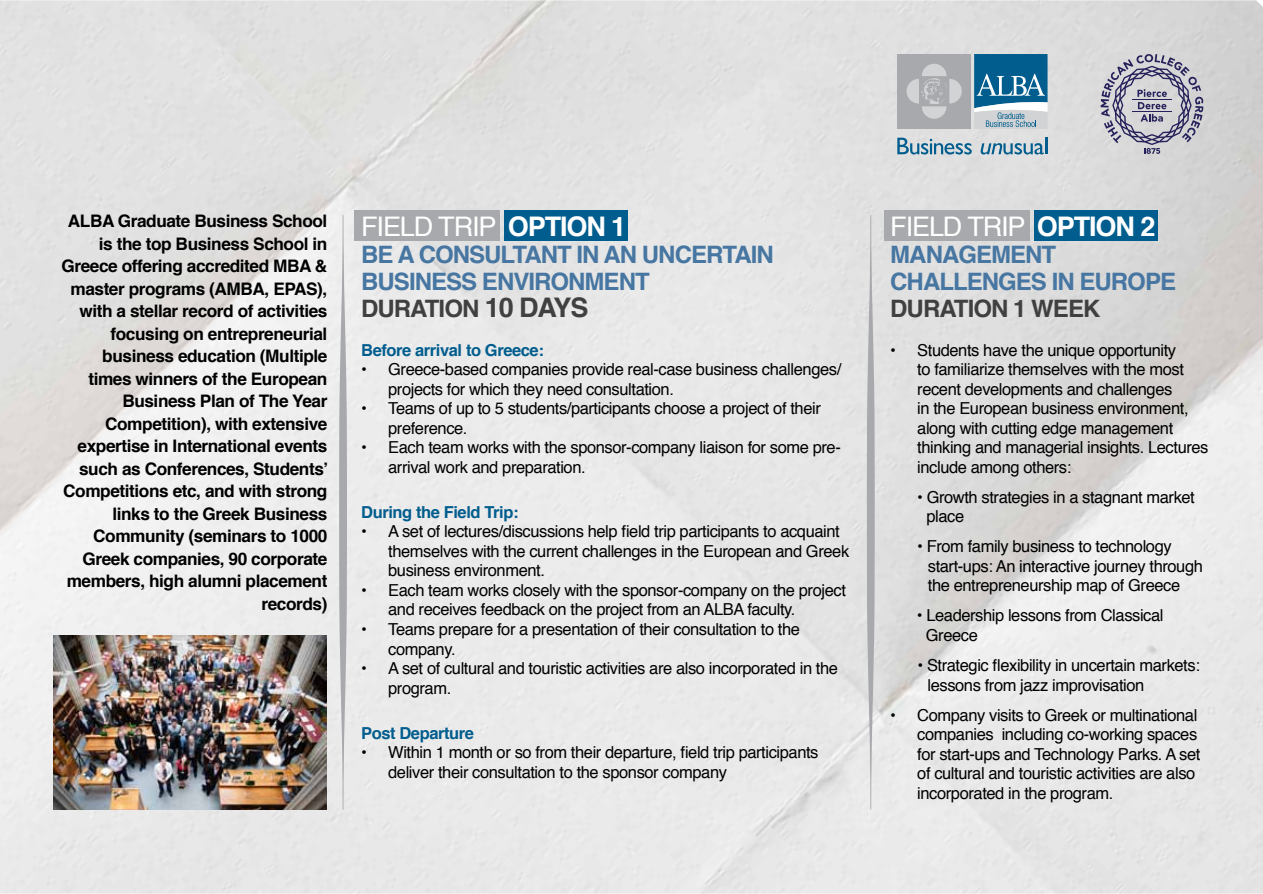
<style>
.page{position:relative;width:1263px;height:894px;background:#fff}
.page>*{position:absolute;margin:0;border:0;box-sizing:border-box;transform-origin:0 0}
.t1{font:27px "Helvetica";letter-spacing:-.04em;color:#fff}
.t2{font:700 24px/27px "Helvetica";letter-spacing:-.04em;color:#4676a1}
.t3{font:700 24px "Helvetica";letter-spacing:-.04em;color:#404040}
.t4{font:700 17.25px/22.5px "Helvetica";letter-spacing:-.025em;color:#000;text-align:right}
.t5{font:16.5px/19.5px "Helvetica";letter-spacing:-.025em;color:#000}
.t6{font:700 16.5px "Helvetica";letter-spacing:-.025em;color:#005d8e}
.s1{font-weight:700}
.s2{color:#404040}
.s3{font-size:27px;color:#404040}
</style>
<div class="page">
<img style="left:0;top:0;width:1263px;height:893px">
<div style="left:355px;top:210px;width:145px;height:31px;background:#a7a9ac"></div>
<div style="left:504px;top:210px;width:124px;height:31px;background:#005d8e"></div>
<div style="left:884px;top:210px;width:146px;height:31px;background:#a7a9ac"></div>
<div style="left:1034px;top:210px;width:123px;height:31px;background:#005d8e"></div>
<svg style="left:867px;top:214px;width:8px;height:596px;background:#bdbec0"></svg>
<svg style="left:339px;top:214px;width:8px;height:596px;background:#c0c1c3"></svg>
<img style="left:54px;top:635px;width:273px;height:175px">
<svg style="left:1100px;top:54px;width:103px;height:100px;background:#afafbb"></svg>
<hr style="left:1132px;top:99px;width:40px;height:1px;background:#25215a">
<hr style="left:1132px;top:111px;width:40px;height:1px;background:#25215a">
<svg style="left:897px;top:138px;width:75px;height:16px"></svg>
<svg style="left:980px;top:138px;width:67px;height:16px"></svg>
<div style="left:897px;top:54px;width:74px;height:75px;background:#a7a9ac"></div>
<svg style="left:906px;top:64px;width:56px;height:55px"></svg>
<svg style="left:974px;top:54px;width:73px;height:75px;background:#5891b0"></svg>
<p class="t4" style="left:61px;top:210px;width:268px">ALBA Graduate Business School is the top Business School in<br>Greece offering accredited MBA &amp; master programs (AMBA, EPAS), with a stellar record of activities focusing on entrepreneurial business education (Multiple times winners of the European<br>Business Plan of The Year<br>Competition), with extensive expertise in International events such as Conferences, Students’<br>Competitions etc, and with strong links to the Greek Business<br>Community (seminars to 1000<br>Greek companies, 90 corporate members, high alumni placement records)</p>
<h1 class="t1" style="left:361px;top:205px;width:267px">Field Trip <span class="s1">OPTION 1</span></h1>
<h2 class="t2" style="left:361px;top:241px;width:75px">Beacons</h2>
<h2 class="t2" style="left:484px;top:241px;width:32px">ultant</h2>
<h2 class="t2" style="left:576px;top:241px;width:99px">in an unce</h2>
<h2 class="t2" style="left:706px;top:241px;width:30px">rtain</h2>
<h2 class="t2" style="left:361px;top:268px;width:48px">business</h2>
<h2 class="t2" style="left:361px;top:268px;width:229px;text-indent:121px">environment<br><span class="s2">DURATION</span> <span class="s3">10 DAYS</span></h2>
<p class="t6" style="left:361px;top:337px;width:184px">Before arrival to Greece:</p>
<p class="t5" style="left:388px;top:360px;width:455px;text-indent:-27px">• Greece-based companies provide real-case business challenges/ projects for which they need consultation.</p>
<p class="t5" style="left:388px;top:399px;width:434px;text-indent:-27px">• Teams of up to 5 students/participants choose a project of their preference.</p>
<p class="t5" style="left:388px;top:438px;width:454px;text-indent:-27px">• Each team works with the sponsor-company liaison for some pre&shy;arrival work and preparation.</p>
<p class="t6" style="left:361px;top:499px;width:159px">During the Field Trip:</p>
<p class="t5" style="left:388px;top:522px;width:462px;text-indent:-27px">• A set of lectures/discussions help field trip participants to acquaint themselves with the current challenges in the European and Greek business environment.</p>
<p class="t5" style="left:388px;top:581px;width:459px;text-indent:-27px">• Each team works closely with the sponsor-company on the project and receives feedback on the project from an ALBA faculty.</p>
<p class="t5" style="left:388px;top:620px;width:413px;text-indent:-27px">• Teams prepare for a presentation of their consultation to the company.</p>
<p class="t5" style="left:388px;top:659px;width:451px;text-indent:-27px">• A set of cultural and touristic activities are also incorporated in the program.</p>
<p class="t6" style="left:361px;top:719px;width:114px">Post Departure</p>
<p class="t5" style="left:388px;top:743px;width:432px;text-indent:-27px">• Within 1 month or so from their departure, field trip participants deliver their consultation to the sponsor company</p>
<h1 class="t1" style="left:890px;top:205px;width:267px">Field Trip <span class="s1">OPTION 2</span></h1>
<h2 class="t2" style="left:890px;top:241px;width:50px">Management<br>Challenges</h2>
<h2 class="t2" style="left:1052px;top:268px;width:93px">in Europe</h2>
<h2 class="t3" style="left:890px;top:289px;width:212px">DURATION 1 WEEK</h2>
<p class="t5" style="left:917px;top:341px;width:293px;text-indent:-27px">• Students have the unique opportunity<br>to familiarize themselves with the most recent developments and challenges<br>in the European business environment, along with cutting edge management thinking and managerial insights. Lectures include among others:</p>
<p class="t5" style="left:926px;top:488px;width:270px;text-indent:-9px">• Growth strategies in a stagnant market place</p>
<p class="t5" style="left:928px;top:537px;width:277px;text-indent:-11px">• From family business to technology start-ups: An interactive journey through the entrepreneurship map of Greece</p>
<p class="t5" style="left:926px;top:606px;width:239px;text-indent:-9px">• Leadership lessons from Classical<br>Greece</p>
<p class="t5" style="left:927px;top:656px;width:274px;text-indent:-10px">• Strategic flexibility in uncertain markets: lessons from jazz improvisation</p>
<p class="t5" style="left:917px;top:705px;width:285px;text-indent:-27px">• Company visits to Greek or multinational companies including co-working spaces for start-ups and Technology Parks. A set of cultural and touristic activities are also incorporated in the program.</p>
</div>
